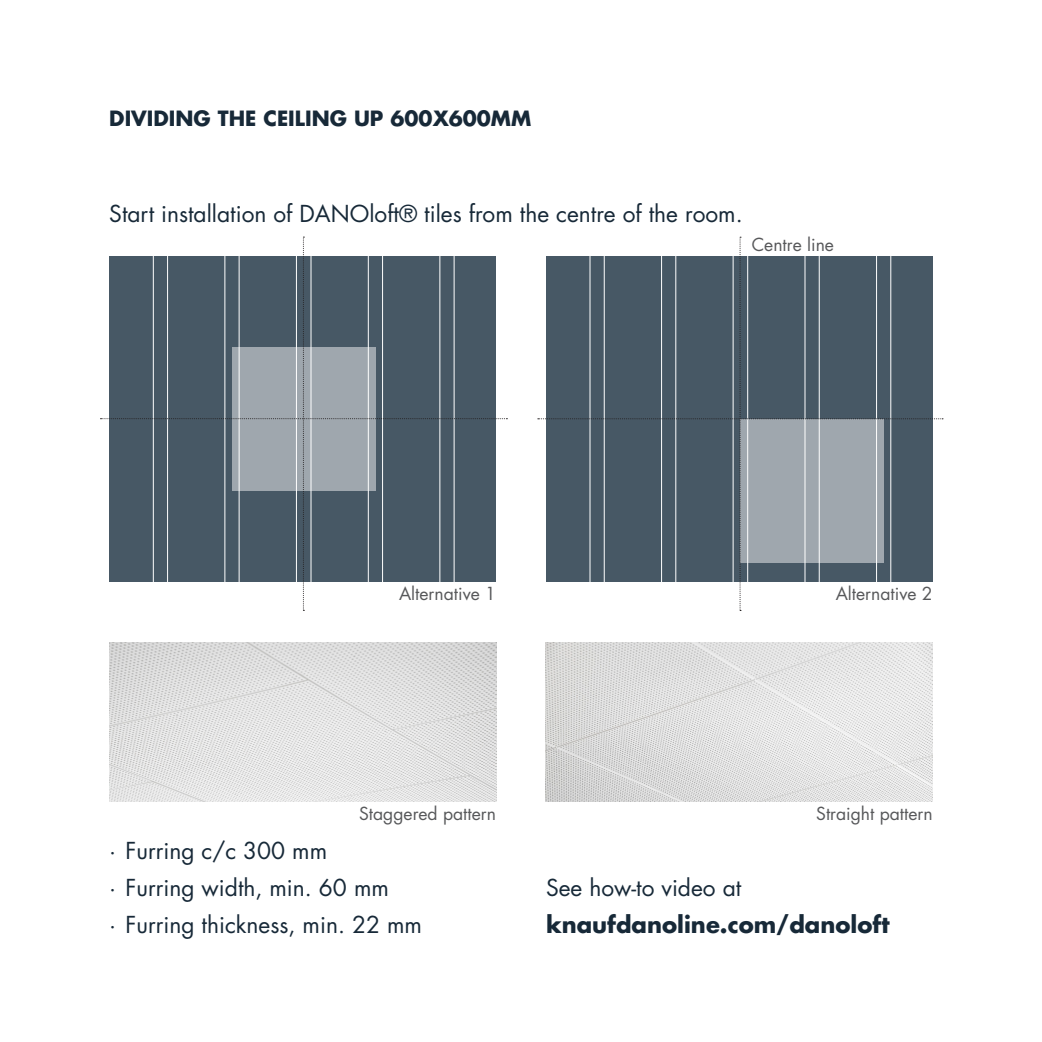
<style>
.page{position:relative;width:1042px;height:1042px;background:#fff}
.page>*{position:absolute;margin:0;border:0;box-sizing:border-box;transform-origin:0 0}
.t1{font:22.75px "Futura Std";color:#172938}
.t2{font:700 22.75px/36.8px "Futura Std";color:#172938}
.t3{font:700 20.47px "Futura Std";color:#172938}
.t4{font:17.5px "Futura Std";color:#57585a}
.s1{font-weight:400}
</style>
<div class="page">
<img style="left:546px;top:643px;width:386px;height:159px">
<img style="left:109px;top:643px;width:387px;height:159px">
<svg style="left:100px;top:237px;width:407px;height:374px"></svg>
<svg style="left:538px;top:237px;width:405px;height:374px"></svg>
<p class="t3" style="left:109px;top:105px;width:423px">DIVIDING THE CEILING UP 600X600MM</p>
<p class="t1" style="left:109px;top:199px;width:635px">Start installation of DANOloft® tiles from the centre of the room.</p>
<p class="t4" style="left:752px;top:233px;width:84px">Centre line</p>
<p class="t4" style="left:399px;top:582px;width:98px">Alternative 1</p>
<p class="t4" style="left:836px;top:582px;width:98px">Alternative 2</p>
<p class="t4" style="left:359px;top:802px;width:138px">Staggered pattern</p>
<p class="t4" style="left:816px;top:802px;width:118px">Straight pattern</p>
<p class="t1" style="left:109px;top:836px;width:219px">· Furring c/c 300 mm</p>
<p class="t1" style="left:109px;top:873px;width:281px">· Furring width, min. 60 mm</p>
<p class="t1" style="left:109px;top:910px;width:314px">· Furring thickness, min. 22 mm</p>
<p class="t2" style="left:546px;top:869px;width:345px"><span class="s1">See how-to video at </span>knaufdanoline.com/danoloft</p>
</div>
